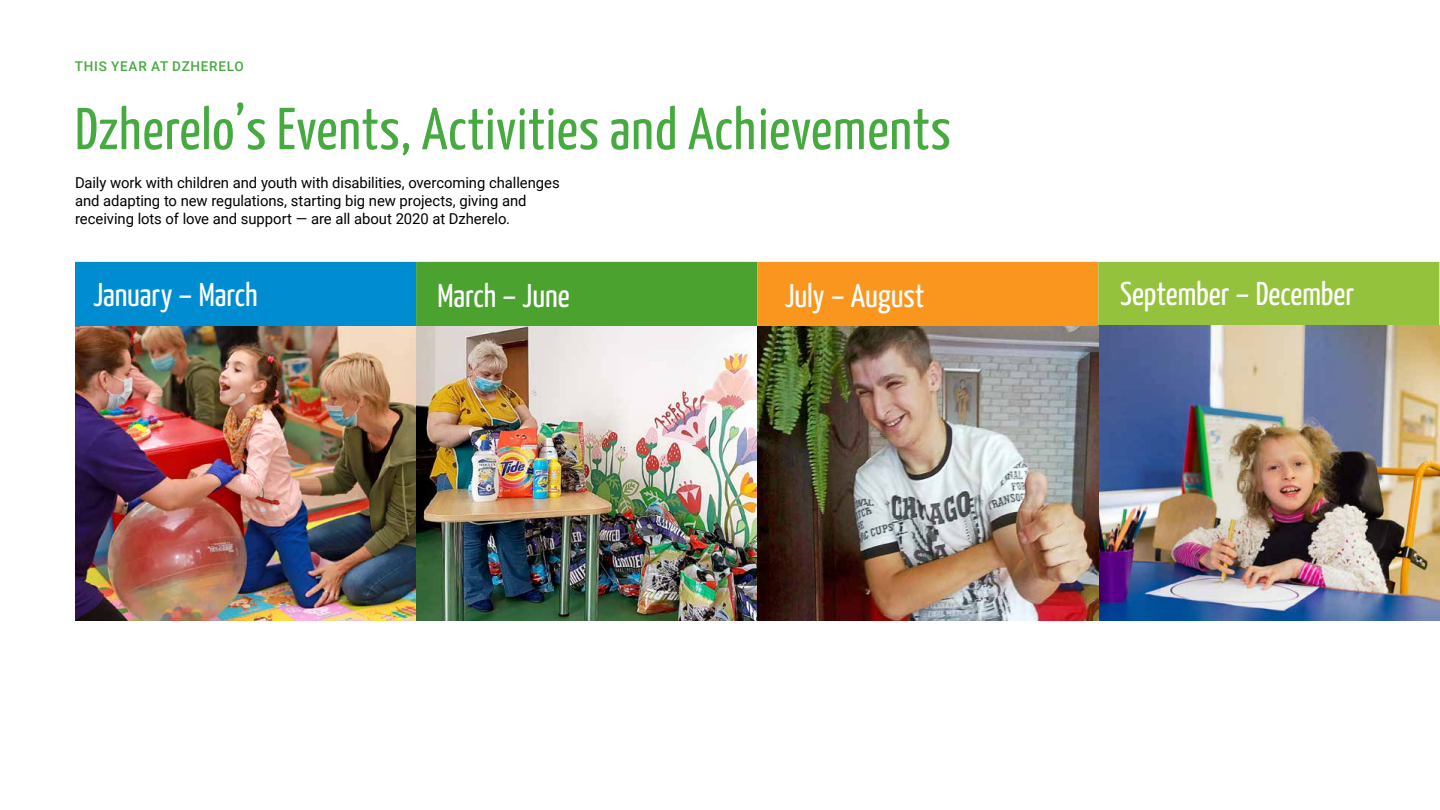
<style>
.page{position:relative;width:1440px;height:810px;background:#fff}
.page>*{position:absolute;margin:0;border:0;box-sizing:border-box;transform-origin:0 0}
.t1{font:59.1px "Yanone Kaffeesatz";letter-spacing:.01em;color:#46aa41}
.t2{font:33px "Yanone Kaffeesatz";color:#fff}
.t3{font:15px/18px "Roboto";letter-spacing:-.005em;color:#000}
.t4{font:500 13.5px "Roboto";letter-spacing:.055em;color:#46aa41}
</style>
<div class="page">
<div style="left:75px;top:262px;width:341px;height:65px;background:#008cd0"></div>
<div style="left:416px;top:262px;width:341px;height:65px;background:#4ca22f"></div>
<div style="left:757px;top:262px;width:341px;height:65px;background:#fa961e"></div>
<div style="left:1098px;top:262px;width:341px;height:65px;background:#94c23d"></div>
<img style="left:75px;top:326px;width:1364px;height:294px">
<img style="left:757px;top:327px;width:341px;height:293px">
<p class="t4" style="left:75px;top:57px;width:170px">THIS YEAR AT DZHERELO</p>
<h1 class="t1" style="left:75px;top:93px;width:877px">Dzherelo’s Events, Activities and Achievements</h1>
<p class="t3" style="left:75px;top:173px;width:486px">Daily work with children and youth with disabilities, overcoming challenges and adapting to new regulations, starting big new projects, giving and receiving lots of love and support — are all about 2020 at Dzherelo.</p>
<h2 class="t2" style="left:93px;top:274px;width:166px">January – March</h2>
<h2 class="t2" style="left:437px;top:275px;width:134px">March – June</h2>
<h2 class="t2" style="left:785px;top:275px;width:141px">July – August</h2>
<h2 class="t2" style="left:1120px;top:274px;width:235px">September – December</h2>
</div>
